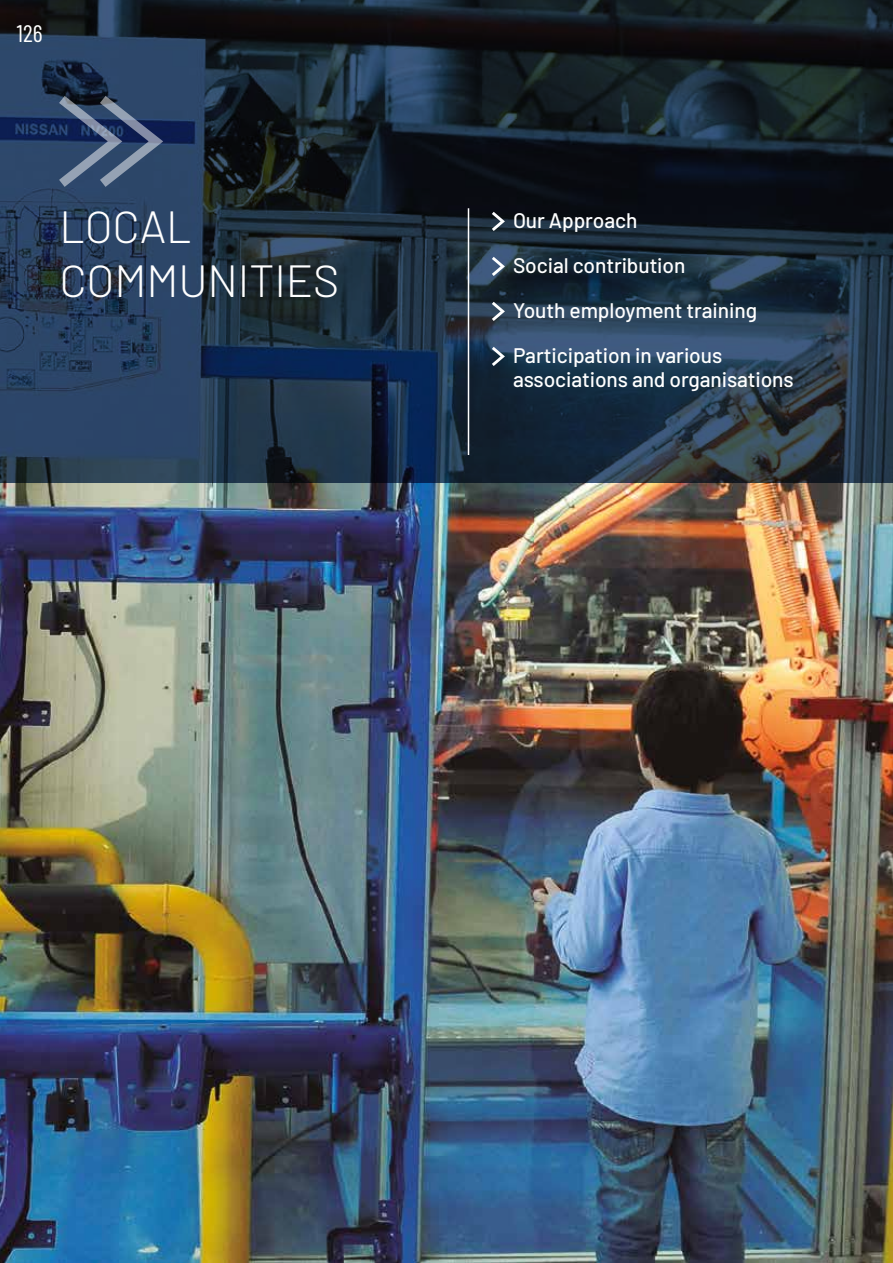
<style>
.page{position:relative;width:893px;height:1263px;background:#fff}
.page>*{position:absolute;margin:0;border:0;box-sizing:border-box;transform-origin:0 0}
.t1{font:300 45px/54px "Barlow";letter-spacing:-.005em;color:#fff}
.t2{font:24px "Barlow Condensed";color:#fff}
.t3{font:500 21px/45px "Barlow";letter-spacing:-.005em;color:#fff}
</style>
<div class="page">
<img style="left:0;top:483px;width:893px;height:780px">
<svg style="left:0;top:0;width:893px;height:483px;background:#1d2d3e"></svg>
<svg style="left:492px;top:212px;width:13px;height:19px"></svg>
<svg style="left:492px;top:257px;width:13px;height:19px"></svg>
<svg style="left:492px;top:302px;width:13px;height:19px"></svg>
<svg style="left:492px;top:347px;width:13px;height:19px"></svg>
<hr style="left:468px;top:208px;width:1px;height:247px;background:#fff">
<svg style="left:58px;top:94px;width:107px;height:94px;background:#3e5273"></svg>
<p class="t2" style="left:17px;top:16px;width:27px">126</p>
<h1 class="t1" style="left:60px;top:196px;width:281px">LOCAL<br>COMMUNITIES</h1>
<p class="t3" style="left:513px;top:196px;width:246px">Our Approach<br>Social contribution<br>Youth employment training<br>Participation in various</p>
<p class="t3" style="left:513px;top:355px;width:282px">associations and organisations</p>
</div>
